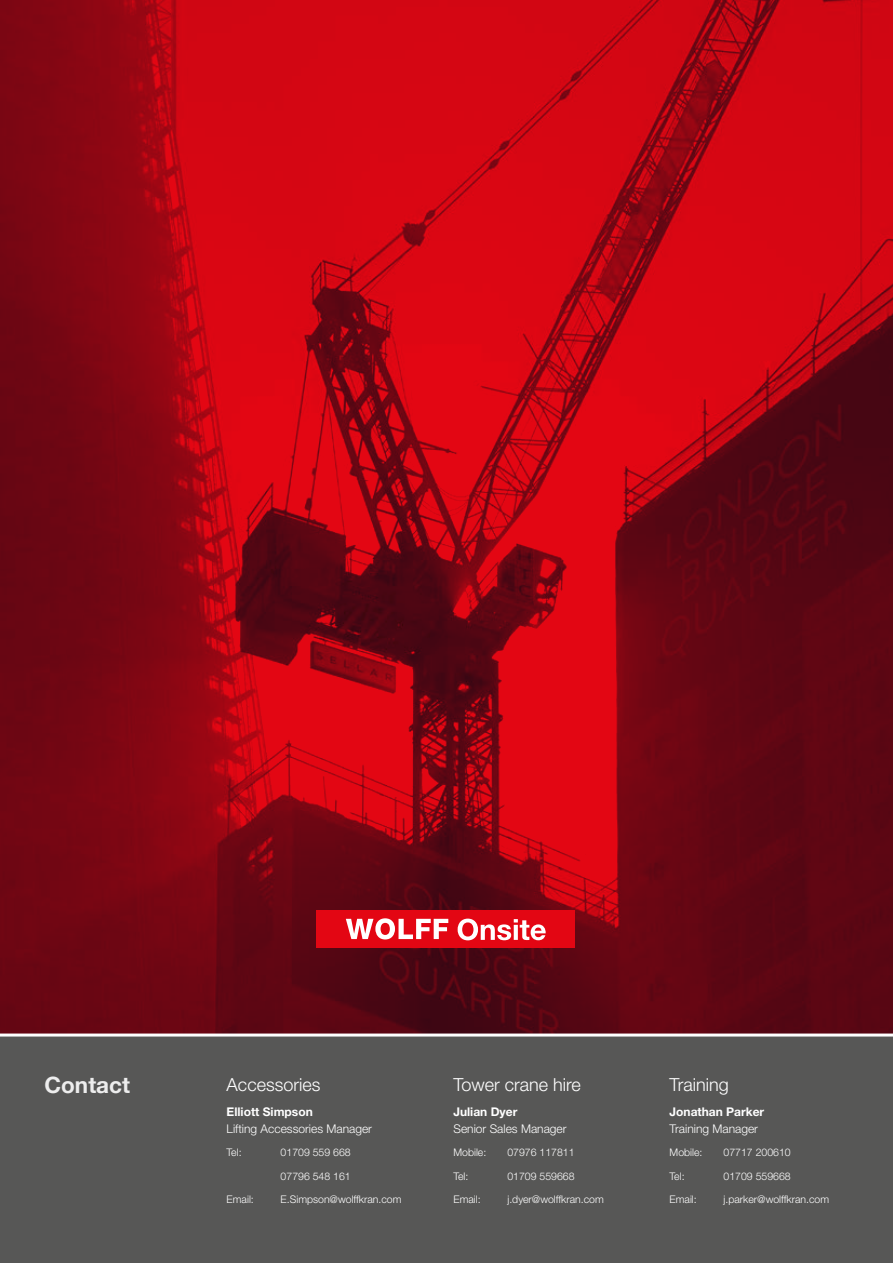
<style>
.page{position:relative;width:893px;height:1263px;background:#fff}
.page>*{position:absolute;margin:0;border:0;box-sizing:border-box;transform-origin:0 0}
.t1{font:700 22.5px "Helvetica Neue";color:#ededed}
.t2{font:300 18px "Helvetica Neue LT";color:#fff}
.t3{font:300 12px "Helvetica Neue LT";color:#fff}
.t4{font:700 12px "Helvetica Neue LT";color:#fff}
.t5{font:300 10.5px "Helvetica Neue LT";color:#fff}
</style>
<div class="page">
<img style="left:0;top:0;width:893px;height:1033px">
<div style="left:316px;top:910px;width:259px;height:38px;background:#e30613"></div>
<svg style="left:346px;top:918px;width:102px;height:21px"></svg>
<svg style="left:458px;top:918px;width:88px;height:22px"></svg>
<div style="left:0;top:1033px;width:893px;height:230px;background:#575756"></div>
<h1 class="t1" style="left:45px;top:1067px;width:87px">Contact</h1>
<h2 class="t2" style="left:227px;top:1074px;width:95px">Accessories</h2>
<h2 class="t2" style="left:453px;top:1074px;width:129px">Tower crane hire</h2>
<h2 class="t2" style="left:670px;top:1074px;width:61px">Training</h2>
<p class="t4" style="left:227px;top:1104px;width:88px">Elliott Simpson</p>
<p class="t3" style="left:227px;top:1121px;width:147px">Lifting Accessories Manager</p>
<p class="t5" style="left:227px;top:1146px;width:16px">Tel:</p>
<p class="t5" style="left:281px;top:1146px;width:72px">01709 559 668</p>
<p class="t5" style="left:281px;top:1170px;width:72px">07796 548 161</p>
<p class="t5" style="left:227px;top:1193px;width:29px">Email:</p>
<p class="t5" style="left:281px;top:1193px;width:122px">E.Simpson@wolffkran.com</p>
<p class="t4" style="left:453px;top:1104px;width:65px">Julian Dyer</p>
<p class="t3" style="left:453px;top:1121px;width:115px">Senior Sales Manager</p>
<p class="t5" style="left:453px;top:1146px;width:34px">Mobile:</p>
<p class="t5" style="left:507px;top:1146px;width:69px">07976 117811</p>
<p class="t5" style="left:453px;top:1170px;width:16px">Tel:</p>
<p class="t5" style="left:507px;top:1170px;width:69px">01709 559668</p>
<p class="t5" style="left:453px;top:1193px;width:29px">Email:</p>
<p class="t5" style="left:507px;top:1193px;width:98px">j.dyer@wolffkran.com</p>
<p class="t4" style="left:670px;top:1104px;width:96px">Jonathan Parker</p>
<p class="t3" style="left:670px;top:1121px;width:90px">Training Manager</p>
<p class="t5" style="left:670px;top:1146px;width:34px">Mobile:</p>
<p class="t5" style="left:724px;top:1146px;width:69px">07717 200610</p>
<p class="t5" style="left:670px;top:1170px;width:16px">Tel:</p>
<p class="t5" style="left:724px;top:1170px;width:69px">01709 559668</p>
<p class="t5" style="left:670px;top:1193px;width:29px">Email:</p>
<p class="t5" style="left:724px;top:1193px;width:107px">j.parker@wolffkran.com</p>
</div>
